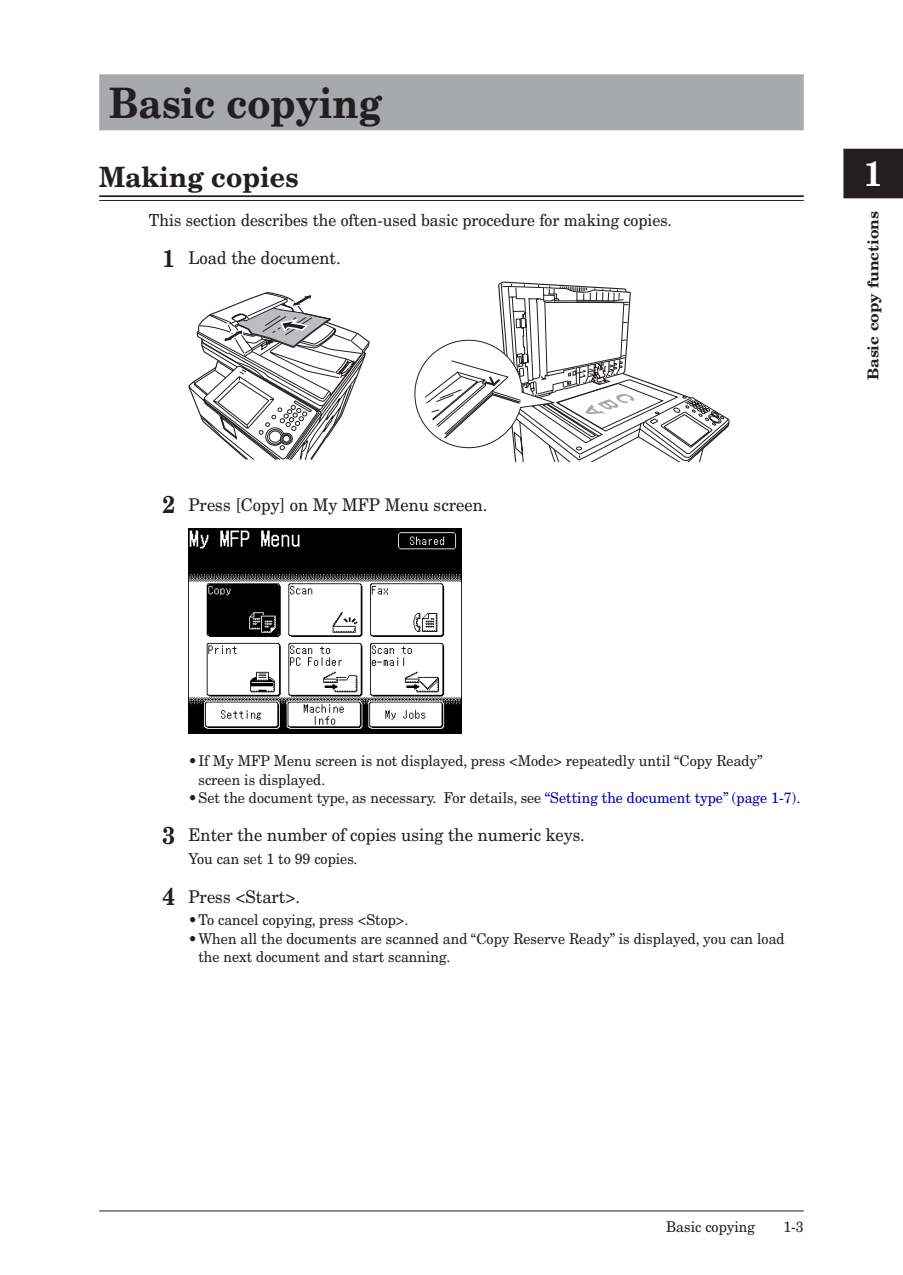
<style>
.page{position:relative;width:903px;height:1275px;background:#fff}
.page>*{position:absolute;margin:0;border:0;box-sizing:border-box;transform-origin:0 0}
.t1{font:700 42px "New Century Schlbk";color:#231f20;scale:.9 1}
.t2{font:700 35px "New Century Schlbk";color:#fff;scale:.95 1}
.t3{font:700 28px "New Century Schlbk";color:#231f20;scale:.95 1}
.t4{font:17.5px "New Century Schlbk";color:#231f20;scale:.95 1}
.t5{font:16.62px "New Century Schlbk";color:#231f20;scale:.95 1}
.t6{font:700 15.05px "New Century Schlbk";color:#231f20;scale:1.05 1}
.t7{font:14.88px/18.4px "New Century Schlbk";color:#231f20;scale:.95 1}
.s1{font-weight:700;font-size:24.5px}
.s2{color:#0000af}
</style>
<div class="page">
<hr style="left:99px;top:1210px;width:705px;height:1px;background:#231f20">
<div style="left:843px;top:149px;width:60px;height:49px;background:#231f20"></div>
<div style="left:99px;top:74px;width:705px;height:56px;background:#a8a9ad"></div>
<hr style="left:99px;top:195px;width:705px;height:2px;background:#231f20">
<hr style="left:99px;top:200px;width:705px;height:1px;background:#231f20">
<svg style="left:189px;top:292px;width:181px;height:168px"></svg>
<svg style="left:414px;top:282px;width:315px;height:179px"></svg>
<img style="left:189px;top:528px;width:272px;height:205px">
<h1 class="t1" style="left:109px;top:76px;width:304px">Basic copying</h1>
<h3 class="t3" style="left:99px;top:160px;width:211px">Making copies</h3>
<p class="t5" style="left:149px;top:210px;width:552px">This section describes the often-used basic procedure for making copies.</p>
<p class="t4" style="left:162px;top:247px;width:189px"><span class="s1">1</span> Load the document.</p>
<p class="t4" style="left:162px;top:494px;width:344px"><span class="s1">2</span> Press [Copy] on My MFP Menu screen.</p>
<h2 class="t2" style="left:864px;top:151px;width:22px">1</h2>
<p class="t6" style="left:864px;top:380px;width:163px;rotate:-90deg">Basic copy functions</p>
<p class="t7" style="left:198px;top:752px;width:595px;text-indent:-10px">• If My MFP Menu screen is not displayed, press &lt;Mode&gt; repeatedly until “Copy Ready” screen is displayed.</p>
<p class="t7" style="left:189px;top:788px;width:645px">• Set the document type, as necessary. For details, see <span class="s2">“Setting the document type” (page 1-7)</span>.</p>
<p class="t4" style="left:162px;top:825px;width:446px"><span class="s1">3</span> Enter the number of copies using the numeric keys.</p>
<p class="t7" style="left:189px;top:850px;width:179px">You can set 1 to 99 copies.</p>
<p class="t4" style="left:162px;top:886px;width:147px"><span class="s1">4</span> Press &lt;Start&gt;.</p>
<p class="t7" style="left:189px;top:911px;width:233px">• To cancel copying, press &lt;Stop&gt;.</p>
<p class="t7" style="left:198px;top:929px;width:618px;text-indent:-10px">• When all the documents are scanned and “Copy Reserve Ready” is displayed, you can load the next document and start scanning.</p>
<p class="t7" style="left:666px;top:1218px;width:95px">Basic copying</p>
<p class="t7" style="left:783px;top:1218px;width:23px">1-3</p>
</div>
